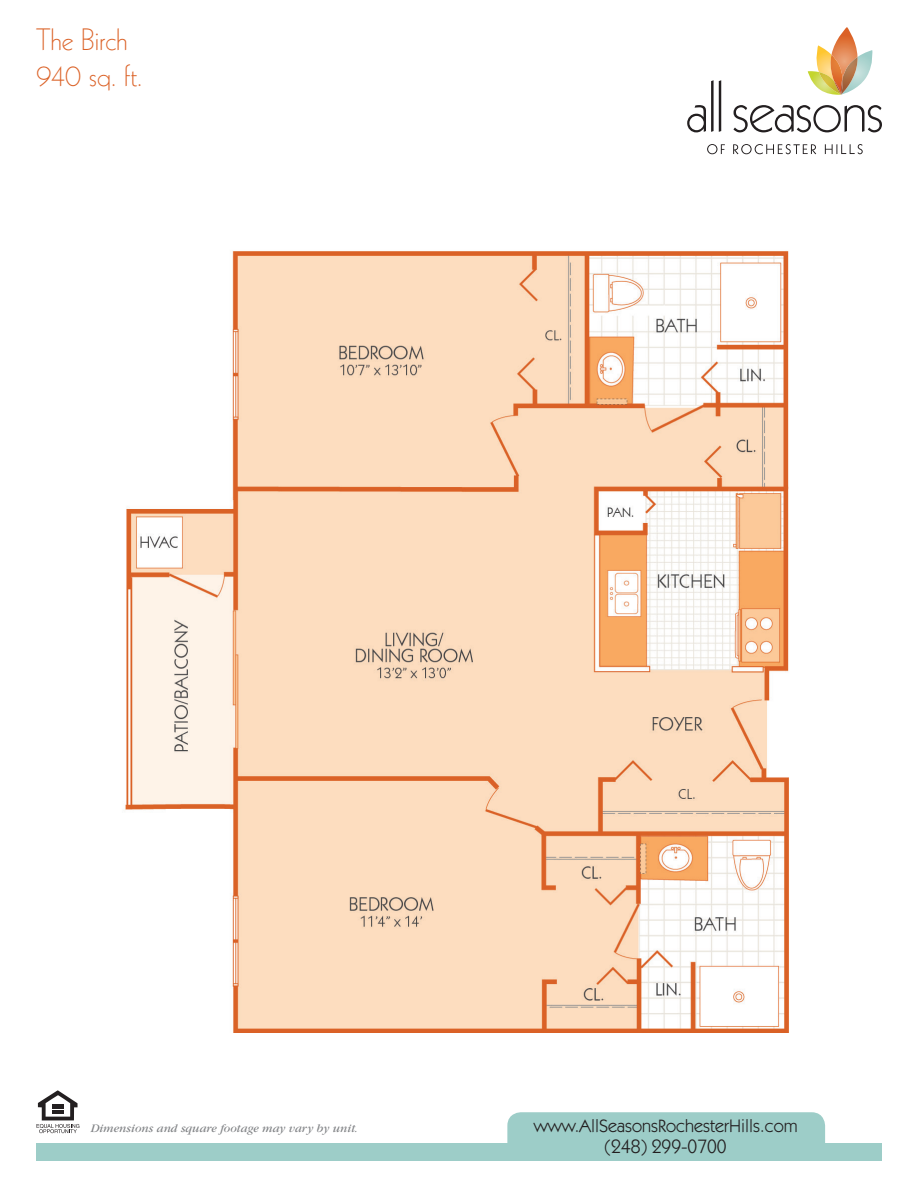
<style>
.page{position:relative;width:918px;height:1188px;background:#fff}
.page>*{position:absolute;margin:0;border:0;box-sizing:border-box;transform-origin:0 0}
.t1{font:300 30px/36px "Kabel";color:#db6126}
.t2{font:19.5px "Itc Kabel";color:#231f20}
.t3{font:18px "Itc Kabel";color:#231f20}
.t4{font:italic 12px "Garamond";color:#808285}
</style>
<div class="page">
<div style="left:36px;top:1143px;width:846px;height:18px;background:#9dcdc8"></div>
<div style="left:507px;top:1112px;width:318px;height:31px;background:#9dcdc8"></div>
<svg style="left:37px;top:1090px;width:42px;height:43px"></svg>
<svg style="left:687px;top:80px;width:34px;height:52px"></svg>
<svg style="left:733px;top:105px;width:149px;height:27px"></svg>
<svg style="left:808px;top:27px;width:65px;height:68px"></svg>
<img style="left:819px;top:72px;width:22px;height:23px">
<img style="left:834px;top:81px;width:7px;height:14px">
<svg style="left:707px;top:144px;width:18px;height:10px"></svg>
<svg style="left:733px;top:144px;width:83px;height:10px"></svg>
<svg style="left:825px;top:144px;width:38px;height:10px"></svg>
<img style="left:125px;top:251px;width:664px;height:782px">
<h1 class="t1" style="left:36px;top:22px;width:107px">The Birch<br>940 sq. ft.</h1>
<p class="t4" style="left:91px;top:1122px;width:269px">Dimensions and square footage may vary by unit.</p>
<h3 class="t3" style="left:534px;top:1116px;width:266px">www.AllSeasonsRochesterHills.com</h3>
<h2 class="t2" style="left:605px;top:1135px;width:123px">(248) 299-0700</h2>
</div>
